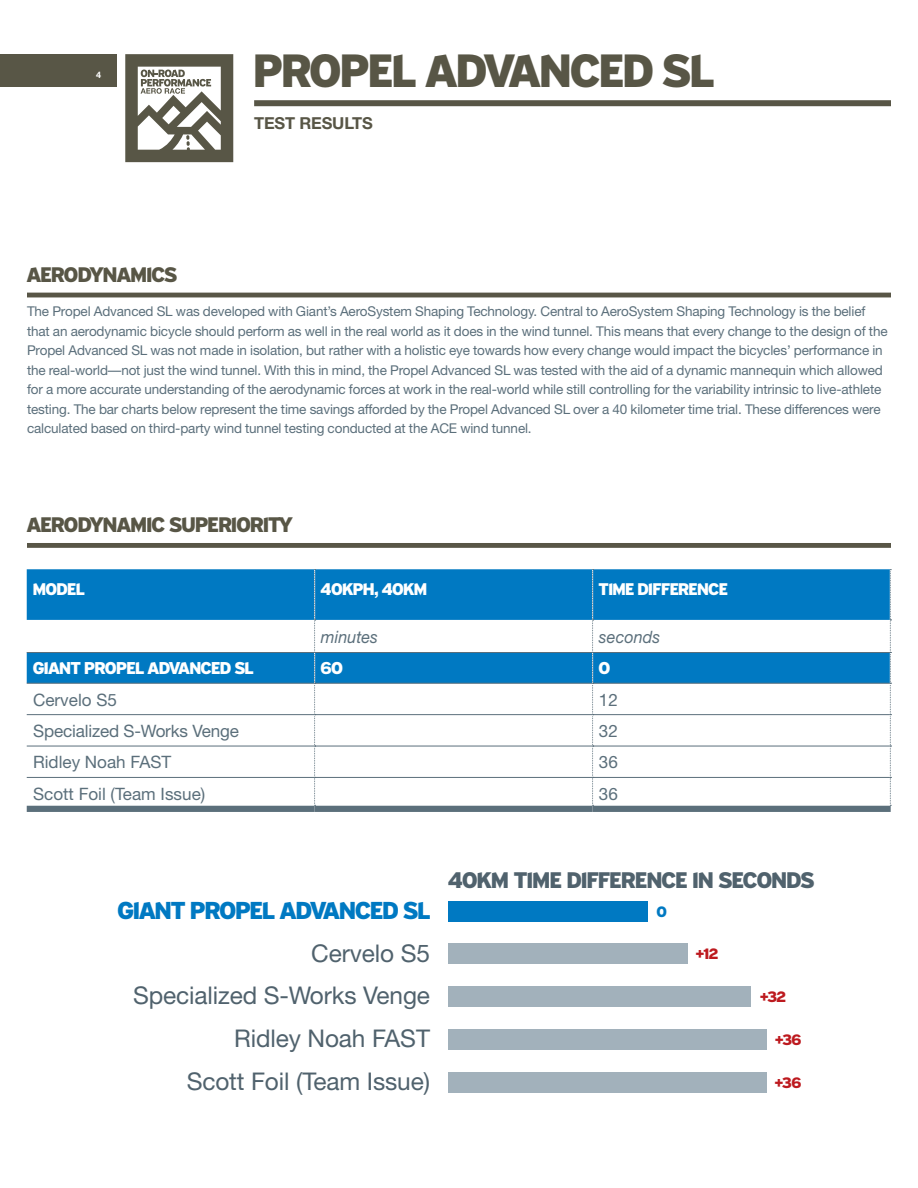
<style>
.page{position:relative;width:918px;height:1188px;background:#fff}
.page>*{position:absolute;margin:0;border:0;box-sizing:border-box;transform-origin:0 0}
.bike_series_header{font:46.5px "Ride Life";color:#585646}
.product_body_no_bull{font:24.45px/42.8px "Helvetica Neue";letter-spacing:-.005em;color:#50626d;text-align:right}
.product_body_no_bull-2{font:24.45px "Ride Life";letter-spacing:-.005em;color:#0079c2}
.CoreFeatures{font:22.5px "Ride Life";letter-spacing:.005em;color:#50626d}
.intro_headline{font:21px "Ride Life";color:#585646}
.Spec_chart_body_copy{font:17.1px "Helvetica Neue";color:#5b6f7b}
.Spec_chart_body_copy-2{font:17.1px "Ride Life";color:#fff}
.t1{font:italic 17.1px "Helvetica Neue";letter-spacing:.005em;color:#5b6f7b;scale:.94 1}
.Spec_chart_row_heads{font:16.8px "Ride Life";color:#fff}
.series_intro{font:700 16.5px "Helvetica Neue";letter-spacing:-.01em;color:#585646}
.CoreFeatures-2{font:15px "Ride Life";letter-spacing:.005em;color:#bd1a1f}
.CoreFeatures-3{font:15px "Ride Life";color:#0079c2}
.intro_body{font:13.5px/19.5px "Helvetica Neue";letter-spacing:-.01em;color:#5b6f7b}
.t2{font:700 9px "Helvetica Neue";color:#fff}
</style>
<div class="page">
<div style="left:0;top:54px;width:116px;height:33px;background:#585646"></div>
<svg style="left:125px;top:54px;width:108px;height:108px"></svg>
<div style="left:254px;top:100px;width:637px;height:6px;background:#585646"></div>
<hr style="left:27px;top:293px;width:864px;height:4px;background:#585646">
<div style="left:27px;top:543px;width:864px;height:5px;background:#585646"></div>
<svg style="left:27px;top:569px;width:863px;height:114px;fill:#0079c2"></svg>
<hr style="left:27px;top:652px;width:287px;height:1px;background:#5b6f7b">
<hr style="left:315px;top:652px;width:277px;height:1px;background:#5b6f7b">
<hr style="left:593px;top:652px;width:297px;height:1px;background:#5b6f7b">
<hr style="left:27px;top:683px;width:287px;height:1px;background:#5b6f7b">
<hr style="left:315px;top:683px;width:277px;height:1px;background:#5b6f7b">
<hr style="left:593px;top:683px;width:297px;height:1px;background:#5b6f7b">
<hr style="left:27px;top:714px;width:287px;height:1px;background:#5b6f7b">
<hr style="left:315px;top:714px;width:277px;height:1px;background:#5b6f7b">
<hr style="left:593px;top:714px;width:297px;height:1px;background:#5b6f7b">
<hr style="left:27px;top:746px;width:287px;height:1px;background:#5b6f7b">
<hr style="left:315px;top:746px;width:277px;height:1px;background:#5b6f7b">
<hr style="left:593px;top:746px;width:297px;height:1px;background:#5b6f7b">
<hr style="left:27px;top:777px;width:287px;height:1px;background:#5b6f7b">
<hr style="left:315px;top:777px;width:277px;height:1px;background:#5b6f7b">
<hr style="left:593px;top:777px;width:297px;height:1px;background:#5b6f7b">
<svg style="left:314px;top:569px;width:2px;height:237px"></svg>
<svg style="left:592px;top:569px;width:2px;height:237px"></svg>
<svg style="left:890px;top:569px;width:1px;height:237px"></svg>
<div style="left:27px;top:806px;width:288px;height:6px;background:#5b6f7b"></div>
<div style="left:315px;top:806px;width:278px;height:6px;background:#5b6f7b"></div>
<div style="left:593px;top:806px;width:298px;height:6px;background:#5b6f7b"></div>
<div style="left:448px;top:901px;width:200px;height:20px;background:#0079c2"></div>
<div style="left:448px;top:943px;width:240px;height:21px;background:#a2b1bb"></div>
<div style="left:448px;top:986px;width:303px;height:21px;background:#a2b1bb"></div>
<div style="left:448px;top:1029px;width:318px;height:21px;background:#a2b1bb"></div>
<div style="left:448px;top:1072px;width:318px;height:21px;background:#a2b1bb"></div>
<p class="t2" style="left:96px;top:69px;width:7px">4</p>
<p class="intro_headline" style="left:27px;top:260px;width:152px">AERODYNAMICS</p>
<p class="bike_series_header" style="left:254px;top:40px;width:461px">PROPEL ADVANCED SL</p>
<p class="series_intro" style="left:254px;top:113px;width:120px">TEST RESULTS</p>
<p class="intro_body" style="left:27px;top:302px;width:862px">The Propel Advanced SL was developed with Giant’s AeroSystem Shaping Technology. Central to AeroSystem Shaping Technology is the belief that an aerodynamic bicycle should perform as well in the real world as it does in the wind tunnel. This means that every change to the design of the Propel Advanced SL was not made in isolation, but rather with a holistic eye towards how every change would impact the bicycles’ performance in the real-world—not just the wind tunnel. With this in mind, the Propel Advanced SL was tested with the aid of a dynamic mannequin which allowed for a more accurate understanding of the aerodynamic forces at work in the real-world while still controlling for the variability intrinsic to live-athlete testing. The bar charts below represent the time savings afforded by the Propel Advanced SL over a 40 kilometer time trial. These differences were calculated based on third-party wind tunnel testing conducted at the ACE wind tunnel.</p>
<p class="intro_headline" style="left:27px;top:511px;width:267px">AERODYNAMIC SUPERIORITY</p>
<p class="Spec_chart_row_heads" style="left:33px;top:578px;width:53px">MODEL</p>
<p class="Spec_chart_row_heads" style="left:321px;top:578px;width:108px">40KPH, 40KM</p>
<p class="Spec_chart_row_heads" style="left:599px;top:578px;width:130px">TIME DIFFERENCE</p>
<p class="t1" style="left:321px;top:627px;width:62px">minutes</p>
<p class="t1" style="left:599px;top:627px;width:67px">seconds</p>
<p class="Spec_chart_body_copy-2" style="left:33px;top:657px;width:222px">GIANT PROPEL ADVANCED SL</p>
<p class="Spec_chart_body_copy-2" style="left:321px;top:657px;width:23px">60</p>
<p class="Spec_chart_body_copy-2" style="left:599px;top:657px;width:13px">0</p>
<p class="Spec_chart_body_copy" style="left:33px;top:689px;width:85px">Cervelo S5</p>
<p class="Spec_chart_body_copy" style="left:599px;top:689px;width:21px">12</p>
<p class="Spec_chart_body_copy" style="left:33px;top:721px;width:207px">Specialized S-Works Venge</p>
<p class="Spec_chart_body_copy" style="left:599px;top:721px;width:21px">32</p>
<p class="Spec_chart_body_copy" style="left:33px;top:752px;width:140px">Ridley Noah FAST</p>
<p class="Spec_chart_body_copy" style="left:599px;top:752px;width:21px">36</p>
<p class="Spec_chart_body_copy" style="left:33px;top:784px;width:174px">Scott Foil (Team Issue)</p>
<p class="Spec_chart_body_copy" style="left:599px;top:784px;width:21px">36</p>
<p class="product_body_no_bull-2" style="left:118px;top:894px;width:314px">GIANT PROPEL ADVANCED SL</p>
<p class="product_body_no_bull" style="left:311px;top:931px;width:120px">Cervelo S5</p>
<p class="product_body_no_bull" style="left:133px;top:974px;width:298px">Specialized S-Works Venge<br>Ridley Noah FAST</p>
<p class="product_body_no_bull" style="left:187px;top:1059px;width:245px">Scott Foil (Team Issue)</p>
<p class="CoreFeatures" style="left:449px;top:865px;width:367px">40KM TIME DIFFERENCE IN SECONDS</p>
<p class="CoreFeatures-3" style="left:657px;top:901px;width:11px">0</p>
<p class="CoreFeatures-2" style="left:696px;top:944px;width:24px">+12</p>
<p class="CoreFeatures-2" style="left:760px;top:987px;width:27px">+32</p>
<p class="CoreFeatures-2" style="left:775px;top:1030px;width:28px">+36</p>
<p class="CoreFeatures-2" style="left:775px;top:1072px;width:28px">+36</p>
</div>
